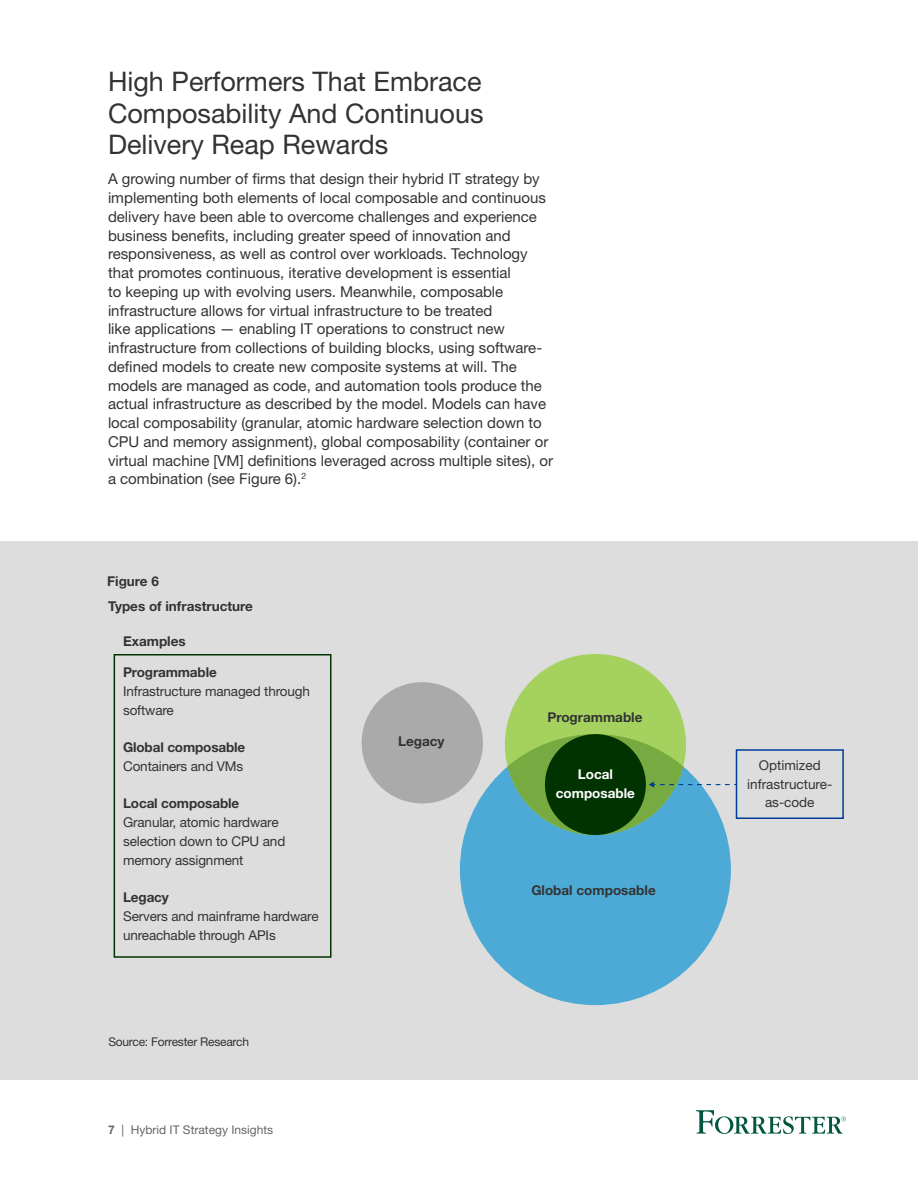
<style>
.page{position:relative;width:918px;height:1188px;background:#fff}
.page>*{position:absolute;margin:0;border:0;box-sizing:border-box;transform-origin:0 0}
.t1{font:27px/31.5px "Helvetica Neue LT Std";color:#333;text-align:justify}
.t2{font:15px/18.8px "Helvetica Neue LT Std";color:#333}
.t3{font:13.5px/18.8px "Helvetica Neue LT Std";letter-spacing:-.01em;color:#333}
.t4{font:700 13.5px "Helvetica Neue LT Std";color:#333}
.t5{font:700 13.5px/18.8px "Helvetica Neue LT Std";color:#fff;text-align:center}
.t6{font:12px "Helvetica Neue LT Std";color:#666}
.t7{font:12px "Helvetica Neue LT Std";letter-spacing:-.02em;color:#333}
.s1{font-weight:700}
</style>
<div class="page">
<svg style="left:696px;top:1110px;width:150px;height:24px"></svg>
<div style="left:0;top:541px;width:918px;height:539px;background:#ddd"></div>
<svg style="left:113px;top:654px;width:219px;height:304px"></svg>
<div style="left:460px;top:734px;width:271px;height:271px;background:#4daad7;border-radius:50%"></div>
<div style="left:505px;top:654px;width:181px;height:181px;background:#a5d25f;border-radius:50%"></div>
<div style="left:362px;top:682px;width:121px;height:121px;background:#aaa;border-radius:50%"></div>
<svg style="left:508px;top:734px;width:336px;height:101px"></svg>
<h1 class="t1" style="left:108px;top:66px;width:377px">High Performers That Embrace Composability And Continuous Delivery Reap Rewards</h1>
<p class="t2" style="left:108px;top:169px;width:447px">A growing number of firms that design their hybrid IT strategy by implementing both elements of local composable and continuous delivery have been able to overcome challenges and experience business benefits, including greater speed of innovation and responsiveness, as well as control over workloads. Technology that promotes continuous, iterative development is essential<br>to keeping up with evolving users. Meanwhile, composable infrastructure allows for virtual infrastructure to be treated<br>like applications — enabling IT operations to construct new infrastructure from collections of building blocks, using software&shy;defined models to create new composite systems at will. The models are managed as code, and automation tools produce the actual infrastructure as described by the model. Models can have local composability (granular, atomic hardware selection down to CPU and memory assignment), global composability (container or virtual machine [VM] definitions leveraged across multiple sites), or a combination (see Figure 6).<sup>2</sup></p>
<p class="t4" style="left:107px;top:573px;width:53px">Figure 6</p>
<p class="t4" style="left:108px;top:598px;width:147px">Types of infrastructure</p>
<p class="t4" style="left:123px;top:633px;width:64px">Examples</p>
<p class="t4" style="left:123px;top:664px;width:95px">Programmable</p>
<p class="t3" style="left:123px;top:681px;width:188px">Infrastructure managed through software</p>
<p class="t4" style="left:123px;top:739px;width:124px">Global composable</p>
<p class="t3" style="left:123px;top:756px;width:122px">Containers and VMs</p>
<p class="t4" style="left:123px;top:795px;width:118px">Local composable</p>
<p class="t3" style="left:123px;top:813px;width:164px">Granular, atomic hardware selection down to CPU and memory assignment</p>
<p class="t4" style="left:123px;top:889px;width:47px">Legacy</p>
<p class="t3" style="left:123px;top:906px;width:197px">Servers and mainframe hardware unreachable through APIs</p>
<p class="t7" style="left:108px;top:1034px;width:142px">Source: Forrester Research</p>
<p class="t6" style="left:108px;top:1123px;width:167px"><span class="s1">7</span> | Hybrid IT Strategy Insights</p>
<p class="t4" style="left:398px;top:733px;width:48px">Legacy</p>
<p class="t4" style="left:547px;top:709px;width:97px">Programmable</p>
<p class="t5" style="left:556px;top:764px;width:81px">Local composable</p>
<p class="t4" style="left:531px;top:882px;width:126px">Global composable</p>
<p class="t3" style="left:747px;top:755px;width:87px;text-align:center">Optimized infrastructure&shy;as-code</p>
</div>
